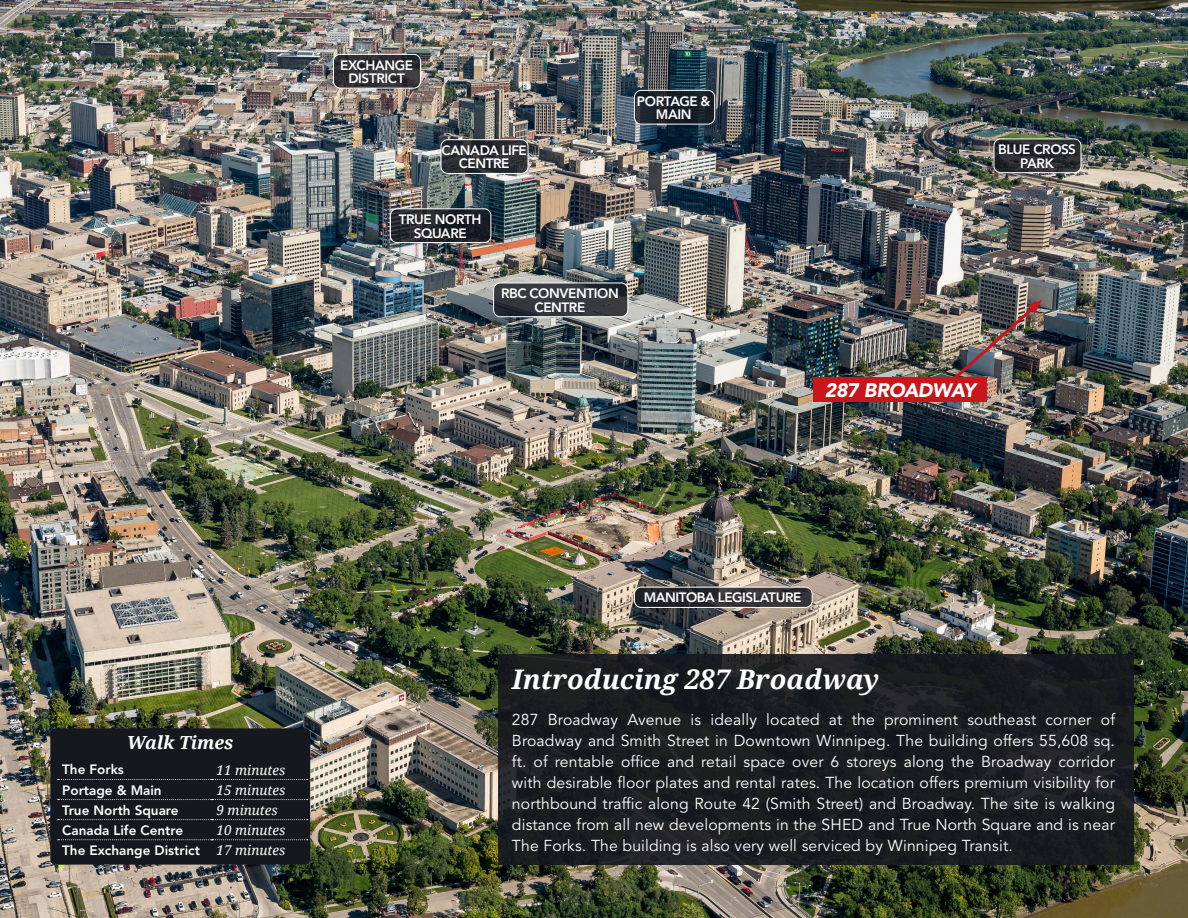
<style>
.page{position:relative;width:1188px;height:918px;background:#fff}
.page>*{position:absolute;margin:0;border:0;box-sizing:border-box;transform-origin:0 0}
.t1{font:italic 700 27px "Droid Serif";color:#fff}
.t2{font:italic 900 19.5px "Avenir LT Std";letter-spacing:-.03em;color:#fff}
.t3{font:italic 700 18px "Droid Serif";color:#fff}
.t4{font:15.75px/21px "Avenir LT Std";letter-spacing:.01em;color:#fff;text-align:justify}
.t5{font:800 13.5px/13.5px "Avenir LT Std";letter-spacing:-.025em;color:#fff;text-align:center}
.t6{font:800 13.5px "Avenir LT Std";color:#fff}
.t7{font:italic 13.5px "Droid Serif";color:#fff}
.s1{font-family:"Droid Serif";font-weight:400;font-style:italic}
</style>
<div class="page">
<img style="left:0;top:0;width:1188px;height:918px">
<svg style="left:494px;top:283px;width:134px;height:34px;background:#33353a"></svg>
<div style="left:493px;top:283px;width:135px;height:34px;border:1px solid #fff;border-radius:7px"></div>
<svg style="left:441px;top:140px;width:87px;height:33px;background:#2a2c31"></svg>
<div style="left:441px;top:139px;width:87px;height:35px;border:1px solid #fff;border-radius:7px"></div>
<svg style="left:333px;top:54px;width:87px;height:34px;background:#302f33"></svg>
<div style="left:333px;top:54px;width:88px;height:35px;border:1px solid #fff;border-radius:7px"></div>
<svg style="left:994px;top:139px;width:87px;height:34px;background:#25282c"></svg>
<div style="left:994px;top:139px;width:87px;height:34px;border:1px solid #fff;border-radius:7px"></div>
<svg style="left:390px;top:209px;width:101px;height:34px;background:#1f2229"></svg>
<div style="left:390px;top:208px;width:101px;height:35px;border:1px solid #fff;border-radius:7px"></div>
<svg style="left:634px;top:587px;width:178px;height:20px;background:#2c2c30"></svg>
<div style="left:634px;top:587px;width:179px;height:21px;border:1px solid #fff;border-radius:7px"></div>
<div style="left:813px;top:377px;width:174px;height:25px;background:#c8161d"></div>
<svg style="left:634px;top:90px;width:81px;height:34px;background:#1a212a"></svg>
<div style="left:634px;top:90px;width:81px;height:35px;border:1px solid #fff;border-radius:7px"></div>
<img style="left:952px;top:300px;width:90px;height:82px">
<div style="left:499px;top:654px;width:635px;height:211px;background:#16181f"></div>
<div style="left:50px;top:728px;width:260px;height:137px;background:#16181f;border-radius:5px"></div>
<svg style="left:58px;top:779px;width:250px;height:1px"></svg>
<svg style="left:58px;top:799px;width:250px;height:1px"></svg>
<svg style="left:58px;top:819px;width:250px;height:1px"></svg>
<svg style="left:58px;top:839px;width:250px;height:1px"></svg>
<p class="t5" style="left:340px;top:58px;width:75px">EXCHANGE<br>DISTRICT</p>
<p class="t5" style="left:441px;top:144px;width:87px">CANADA LIFE<br>CENTRE</p>
<p class="t5" style="left:399px;top:213px;width:84px">TRUE NORTH<br>SQUARE</p>
<p class="t5" style="left:501px;top:287px;width:119px">RBC CONVENTION<br>CENTRE</p>
<p class="t5" style="left:637px;top:94px;width:75px">PORTAGE &amp;<br>MAIN</p>
<p class="t5" style="left:998px;top:143px;width:79px">BLUE CROSS<br>PARK</p>
<p class="t2" style="left:825px;top:378px;width:152px">287 BROADWAY</p>
<p class="t3" style="left:127px;top:730px;width:108px">Walk Times</p>
<p class="t6" style="left:62px;top:762px;width:63px">The Forks</p>
<p class="t7" style="left:217px;top:760px;width:70px">11 minutes</p>
<p class="t6" style="left:62px;top:782px;width:101px">Portage &amp; Main</p>
<p class="t7" style="left:217px;top:781px;width:70px">15 minutes</p>
<p class="t6" style="left:62px;top:802px;width:118px">True North Square</p>
<p class="t7" style="left:217px;top:801px;width:63px">9 minutes</p>
<p class="t6" style="left:62px;top:822px;width:123px">Canada Life Centre</p>
<p class="t7" style="left:217px;top:821px;width:70px">10 minutes</p>
<p class="t6" style="left:62px;top:842px;width:225px">The Exchange District <span class="s1">17 minutes</span></p>
<p class="t5" style="left:644px;top:591px;width:159px">MANITOBA LEGISLATURE</p>
<h1 class="t1" style="left:512px;top:660px;width:369px">Introducing 287 Broadway</h1>
<p class="t4" style="left:512px;top:709px;width:605px">287 Broadway Avenue is ideally located at the prominent southeast corner of Broadway and Smith Street in Downtown Winnipeg. The building offers 55,608 sq. ft. of rentable office and retail space over 6 storeys along the Broadway corridor with desirable floor plates and rental rates. The location offers premium visibility for northbound traffic along Route 42 (Smith Street) and Broadway. The site is walking distance from all new developments in the SHED and True North Square and is near The Forks. The building is also very well serviced by Winnipeg Transit.</p>
</div>
